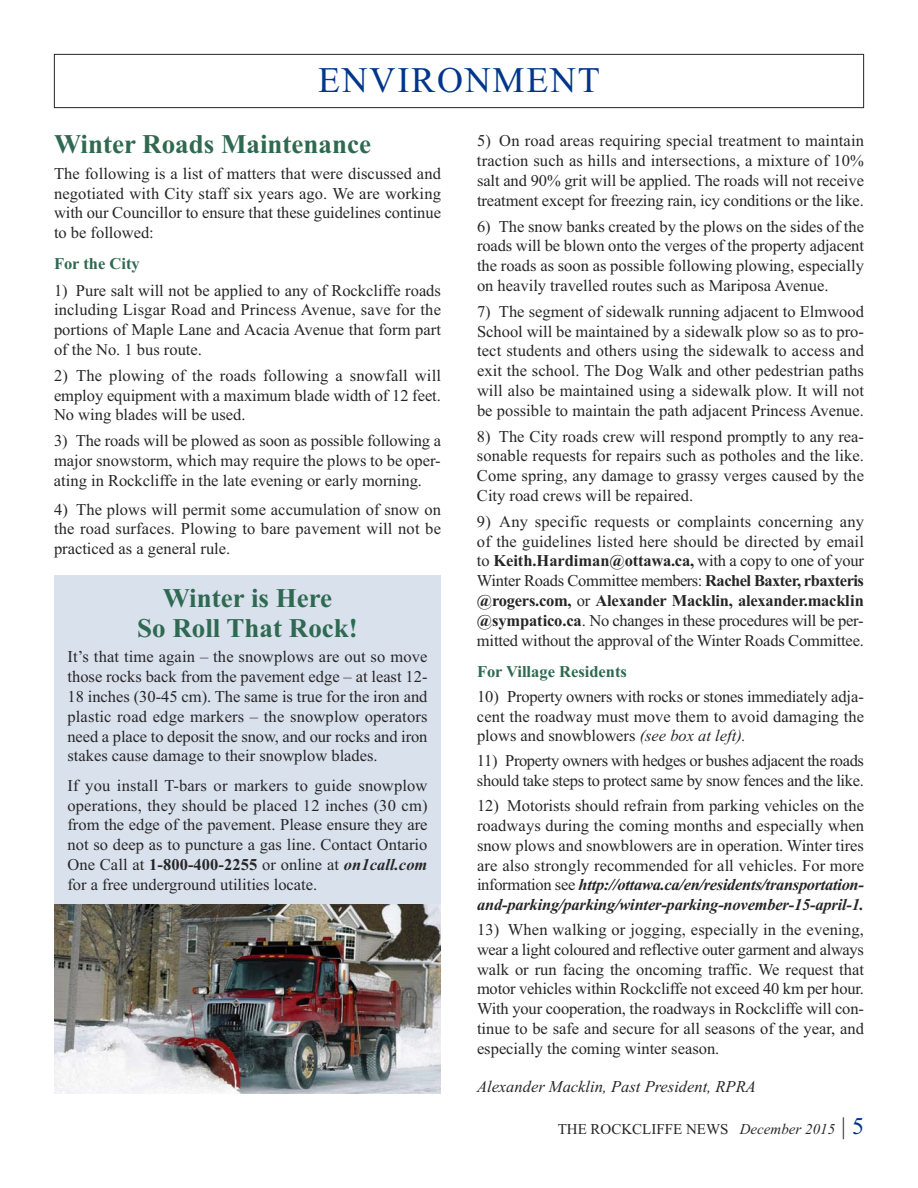
<style>
.page{position:relative;width:918px;height:1188px;background:#fff}
.page>*{position:absolute;margin:0;border:0;box-sizing:border-box;transform-origin:0 0}
.t1{font:36px "Times New Roman";letter-spacing:.05em;color:#00368a}
.t2{font:700 27px/30px "Times New Roman";color:#2f6951;text-align:center}
.t3{font:16.5px/19.8px "Times New Roman";color:#272627;text-align:justify}
.t4{font:16.5px/19.8px "Times New Roman";letter-spacing:-.025em;color:#272627}
.t5{font:italic 16.5px "Times New Roman";color:#272627}
.t6{font:700 16.5px "Times New Roman";color:#2f6951}
.t7{font:15px "Times New Roman";color:#272627}
.s1{font-weight:700}
.s2{font-weight:700;font-style:italic}
.s3{font-style:italic}
.s4{font-size:24px}
.s5{font-size:24px;color:#00368a}
</style>
<div class="page">
<div style="left:54px;top:575px;width:387px;height:518px;background:#d9e1ed"></div>
<img style="left:54px;top:905px;width:387px;height:188px">
<div style="left:54px;top:54px;width:810px;height:54px;border:1px solid #272627"></div>
<h1 class="t1" style="left:318px;top:58px;width:283px">ENVIRONMENT</h1>
<h2 class="t2" style="left:54px;top:129px;width:319px">Winter Roads Maintenance</h2>
<p class="t3" style="left:54px;top:163px;width:389px">The following is a list of matters that were discussed and negotiated with City staff six years ago. We are working with our Councillor to ensure that these guidelines continue to be followed:</p>
<p class="t6" style="left:54px;top:254px;width:87px">For the City</p>
<p class="t3" style="left:54px;top:280px;width:389px">1) Pure salt will not be applied to any of Rockcliffe roads including Lisgar Road and Princess Avenue, save for the portions of Maple Lane and Acacia Avenue that form part of the No. 1 bus route.</p>
<p class="t3" style="left:54px;top:365px;width:389px">2) The plowing of the roads following a snowfall will employ equipment with a maximum blade width of 12 feet.<br>No wing blades will be used.</p>
<p class="t3" style="left:54px;top:431px;width:389px">3) The roads will be plowed as soon as possible following a major snowstorm, which may require the plows to be oper&shy;ating in Rockcliffe in the late evening or early morning.</p>
<p class="t3" style="left:54px;top:499px;width:389px">4) The plows will permit some accumulation of snow on the road surfaces. Plowing to bare pavement will not be practiced as a general rule.</p>
<h2 class="t2" style="left:137px;top:582px;width:222px">Winter is Here<br>So Roll That Rock!</h2>
<p class="t3" style="left:68px;top:647px;width:362px">It’s that time again – the snowplows are out so move those rocks back from the pavement edge – at least 12- 18 inches (30-45 cm). The same is true for the iron and plastic road edge markers – the snowplow operators need a place to deposit the snow, and our rocks and iron stakes cause damage to their snowplow blades.</p>
<p class="t3" style="left:67px;top:775px;width:362px">If you install T-bars or markers to guide snowplow operations, they should be placed 12 inches (30 cm) from the edge of the pavement. Please ensure they are not so deep as to puncture a gas line. Contact Ontario One Call at <span class="s1">1-800-400-2255</span> or online at <span class="s2">on1call.com </span>for a free underground utilities locate.</p>
<p class="t3" style="left:477px;top:131px;width:389px">5) On road areas requiring special treatment to maintain traction such as hills and intersections, a mixture of 10% salt and 90% grit will be applied. The roads will not receive treatment except for freezing rain, icy conditions or the like.</p>
<p class="t3" style="left:477px;top:216px;width:389px">6) The snow banks created by the plows on the sides of the roads will be blown onto the verges of the property adjacent the roads as soon as possible following plowing, especially on heavily travelled routes such as Mariposa Avenue.</p>
<p class="t3" style="left:477px;top:301px;width:389px">7) The segment of sidewalk running adjacent to Elmwood School will be maintained by a sidewalk plow so as to pro&shy;tect students and others using the sidewalk to access and exit the school. The Dog Walk and other pedestrian paths will also be maintained using a sidewalk plow. It will not be possible to maintain the path adjacent Princess Avenue.</p>
<p class="t3" style="left:477px;top:426px;width:389px">8) The City roads crew will respond promptly to any rea&shy;sonable requests for repairs such as potholes and the like.<br>Come spring, any damage to grassy verges caused by the City road crews will be repaired.</p>
<p class="t3" style="left:477px;top:511px;width:389px">9) Any specific requests or complaints concerning any of the guidelines listed here should be directed by email to <span class="s1">Keith.Hardiman@ottawa.ca,</span> with a copy to one of your Winter Roads Committee members: <span class="s1">Rachel Baxter, rbaxteris @rogers.com,</span> or <span class="s1">Alexander Macklin, alexander.macklin @sympatico.ca</span>. No changes in these procedures will be per&shy;mitted without the approval of the Winter Roads Committee.</p>
<p class="t6" style="left:477px;top:661px;width:152px">For Village Residents</p>
<p class="t3" style="left:477px;top:686px;width:389px">10) Property owners with rocks or stones immediately adja&shy;cent the roadway must move them to avoid damaging the plows and snowblowers <span class="s3">(see box at left).</span></p>
<p class="t4" style="left:477px;top:751px;width:389px">11) Property owners with hedges or bushes adjacent the roads should take steps to protect same by snow fences and the like.</p>
<p class="t3" style="left:477px;top:796px;width:389px">12) Motorists should refrain from parking vehicles on the roadways during the coming months and especially when snow plows and snowblowers are in operation. Winter tires are also strongly recommended for all vehicles. For more information see <span class="s2">http://ottawa.ca/en/residents/transportation&shy;and-parking/parking/winter-parking-november-15-april-1.</span></p>
<p class="t3" style="left:477px;top:919px;width:389px">13) When walking or jogging, especially in the evening, wear a light coloured and reflective outer garment and always walk or run facing the oncoming traffic. We request that motor vehicles within Rockcliffe not exceed 40 km per hour.<br>With your cooperation, the roadways in Rockcliffe will con&shy;tinue to be safe and secure for all seasons of the year, and especially the coming winter season.</p>
<p class="t5" style="left:477px;top:1077px;width:280px">Alexander Macklin, Past President, RPRA</p>
<p class="t7" style="left:558px;top:1120px;width:308px">THE ROCKCLIFFE NEWS <span class="s3">December 2015</span> <span class="s4">|</span> <span class="s5">5</span></p>
</div>
